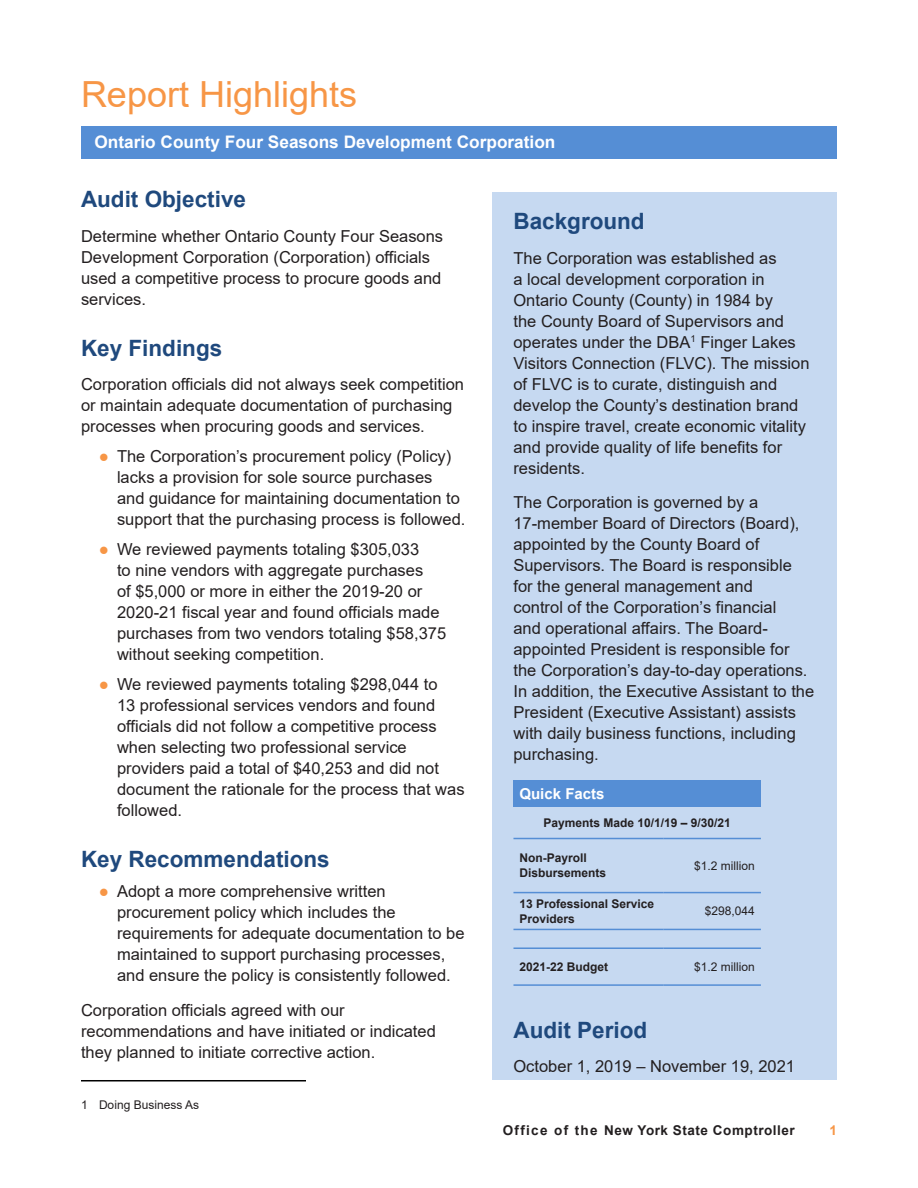
<style>
.page{position:relative;width:918px;height:1188px;background:#fff}
.page>*{position:absolute;margin:0;border:0;box-sizing:border-box;transform-origin:0 0}
.Section_Heads{font:36px "Arial";color:#f79646}
._2_Subheads{font:700 22.5px "Arial";color:#1f497d}
.t1{font:700 17.25px "Arial";color:#fff}
.Body_Text{font:16.5px/21px "Arial";color:#231f20}
.Footnotes{font:700 15px "Arial";color:#fff}
.t2{font:700 13.5px "Arial";letter-spacing:.04em;color:#231f20}
.t3{font:700 13.5px "Arial";color:#f79646}
.Footnotes-2{font:700 12px/15px "Arial";color:#231f20}
.Footnotes-3{font:12px "Arial";color:#231f20}
.s1{color:#f79646}
</style>
<div class="page">
<hr style="left:81px;top:126px;width:756px;height:3px;background:#558ed5">
<div style="left:492px;top:192px;width:345px;height:888px;background:#c6d9f1"></div>
<div style="left:81px;top:128px;width:756px;height:31px;background:#558ed5"></div>
<div style="left:513px;top:780px;width:248px;height:27px;background:#558ed5"></div>
<hr style="left:513px;top:838px;width:151px;height:1px;background:#558ed5">
<hr style="left:664px;top:838px;width:97px;height:1px;background:#558ed5">
<hr style="left:513px;top:892px;width:151px;height:1px;background:#558ed5">
<hr style="left:664px;top:892px;width:97px;height:1px;background:#558ed5">
<hr style="left:513px;top:929px;width:151px;height:1px;background:#558ed5">
<hr style="left:664px;top:929px;width:97px;height:1px;background:#558ed5">
<hr style="left:513px;top:947px;width:151px;height:2px;background:#558ed5">
<hr style="left:664px;top:947px;width:97px;height:2px;background:#558ed5">
<hr style="left:513px;top:984px;width:151px;height:2px;background:#558ed5">
<hr style="left:664px;top:984px;width:97px;height:2px;background:#558ed5">
<hr style="left:81px;top:1080px;width:225px;height:1px;background:#000">
<p class="Section_Heads" style="left:81px;top:70px;width:278px">Report Highlights</p>
<p class="t1" style="left:94px;top:129px;width:463px">Ontario County Four Seasons Development Corporation</p>
<p class="_2_Subheads" style="left:81px;top:184px;width:167px">Audit Objective</p>
<p class="Body_Text" style="left:81px;top:226px;width:364px">Determine whether Ontario County Four Seasons Development Corporation (Corporation) officials used a competitive process to procure goods and services.</p>
<p class="_2_Subheads" style="left:81px;top:332px;width:143px">Key Findings</p>
<p class="Body_Text" style="left:81px;top:374px;width:385px">Corporation officials did not always seek competition or maintain adequate documentation of purchasing processes when procuring goods and services.</p>
<p class="Body_Text" style="left:117px;top:446px;width:350px;text-indent:-18px"><span class="s1">●</span> The Corporation’s procurement policy (Policy) lacks a provision for sole source purchases<br>and guidance for maintaining documentation to support that the purchasing process is followed.</p>
<p class="Body_Text" style="left:117px;top:539px;width:331px;text-indent:-18px"><span class="s1">●</span> We reviewed payments totaling $305,033<br>to nine vendors with aggregate purchases<br>of $5,000 or more in either the 2019-20 or 2020-21 fiscal year and found officials made purchases from two vendors totaling $58,375 without seeking competition.</p>
<p class="Body_Text" style="left:117px;top:674px;width:349px;text-indent:-18px"><span class="s1">●</span> We reviewed payments totaling $298,044 to<br>13 professional services vendors and found officials did not follow a competitive process when selecting two professional service providers paid a total of $40,253 and did not document the rationale for the process that was followed.</p>
<p class="_2_Subheads" style="left:81px;top:844px;width:250px">Key Recommendations</p>
<p class="Body_Text" style="left:117px;top:881px;width:349px;text-indent:-18px"><span class="s1">●</span> Adopt a more comprehensive written procurement policy which includes the requirements for adequate documentation to be maintained to support purchasing processes, and ensure the policy is consistently followed.</p>
<p class="Body_Text" style="left:81px;top:1000px;width:356px">Corporation officials agreed with our recommendations and have initiated or indicated they planned to initiate corrective action.</p>
<p class="Footnotes-3" style="left:81px;top:1096px;width:120px">1 Doing Business As</p>
<p class="_2_Subheads" style="left:513px;top:206px;width:133px">Background</p>
<p class="Body_Text" style="left:513px;top:247px;width:298px">The Corporation was established as<br>a local development corporation in Ontario County (County) in 1984 by<br>the County Board of Supervisors and operates under the DBA<sup>1</sup> Finger Lakes Visitors Connection (FLVC). The mission of FLVC is to curate, distinguish and develop the County’s destination brand to inspire travel, create economic vitality and provide quality of life benefits for residents.</p>
<p class="Body_Text" style="left:513px;top:492px;width:302px">The Corporation is governed by a 17-member Board of Directors (Board), appointed by the County Board of Supervisors. The Board is responsible for the general management and<br>control of the Corporation’s financial<br>and operational affairs. The Board&shy;appointed President is responsible for the Corporation’s day-to-day operations.<br>In addition, the Executive Assistant to the President (Executive Assistant) assists with daily business functions, including purchasing.</p>
<p class="Footnotes" style="left:519px;top:783px;width:87px">Quick Facts</p>
<p class="Footnotes-2" style="left:543px;top:815px;width:189px">Payments Made 10/1/19 – 9/30/21</p>
<p class="Footnotes-2" style="left:519px;top:851px;width:88px">Non-Payroll<br>Disbursements</p>
<p class="Footnotes-3" style="left:694px;top:857px;width:62px">$1.2 million</p>
<p class="Footnotes-2" style="left:519px;top:896px;width:136px">13 Professional Service<br>Providers</p>
<p class="Footnotes-3" style="left:705px;top:903px;width:52px">$298,044</p>
<p class="Footnotes-2" style="left:519px;top:959px;width:90px">2021-22 Budget</p>
<p class="Footnotes-3" style="left:694px;top:959px;width:62px">$1.2 million</p>
<p class="_2_Subheads" style="left:513px;top:1014px;width:135px">Audit Period</p>
<p class="Body_Text" style="left:513px;top:1056px;width:283px">October 1, 2019 – November 19, 2021</p>
<p class="t2" style="left:503px;top:1121px;width:294px">Office of the New York State Comptroller</p>
<p class="t3" style="left:829px;top:1121px;width:9px">1</p>
</div>
